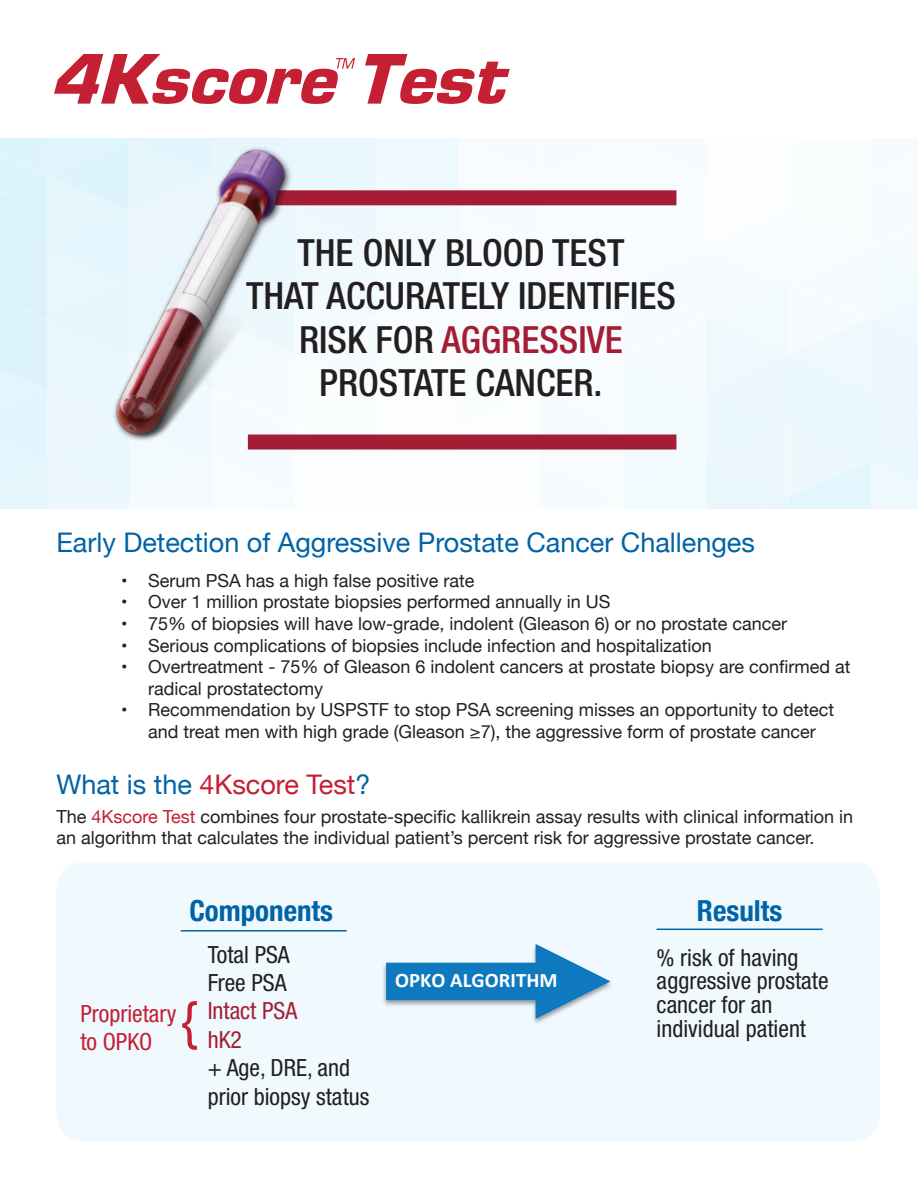
<style>
.page{position:relative;width:918px;height:1188px;background:#fff}
.page>*{position:absolute;margin:0;border:0;box-sizing:border-box;transform-origin:0 0}
.t1{font:500 condensed 37.5px/43.5px "Helvetica Neue";color:#231f20;text-align:center}
.t2{font:700 condensed 28.95px "Helvetica Neue";color:#0163a7}
.t3{font:27px "Helvetica Neue";color:#0163a7}
.t4{font:27px "Helvetica Neue";color:#c41f32}
.t5{font:condensed 23.7px/23.7px "Helvetica Neue";color:#231f20}
.t6{font:condensed 23.7px/30.8px "Helvetica Neue";color:#a41d35}
.t7{font:condensed 23.7px "Helvetica Neue";color:#c41f32}
.t8{font:700 20.7px "Calibri";color:#fff}
.t9{font:18px/21.6px "Helvetica Neue";color:#231f20}
.s1{color:#a41d35}
.s2{color:#0163a7}
.s3{color:#c41f32}
</style>
<div class="page">
<div style="left:56px;top:862px;width:824px;height:280px;background:#f0fafe;border-radius:27px"></div>
<svg style="left:0;top:138px;width:918px;height:371px"></svg>
<div style="left:248px;top:435px;width:428px;height:15px;background:#a41d35"></div>
<svg style="left:54px;top:54px;width:301px;height:50px"></svg>
<svg style="left:365px;top:54px;width:145px;height:50px"></svg>
<div style="left:246px;top:190px;width:430px;height:15px;background:#a41d35"></div>
<img style="left:58px;top:138px;width:266px;height:347px">
<img style="left:383px;top:944px;width:163px;height:79px">
<div style="left:386px;top:963px;width:168px;height:37px;background:#0e79bf"></div>
<svg style="left:536px;top:944px;width:75px;height:75px"></svg>
<hr style="left:181px;top:930px;width:166px;height:2px;background:#0163a7">
<hr style="left:657px;top:929px;width:166px;height:1px;background:#0163a7">
<h1 class="t1" style="left:246px;top:230px;width:431px">THE ONLY BLOOD TEST<br>THAT ACCURATELY IDENTIFIES<br>RISK FOR <span class="s1">AGGRESSIVE<br></span>PROSTATE CANCER.</h1>
<h3 class="t3" style="left:56px;top:523px;width:700px">Early Detection of Aggressive Prostate Cancer Challenges</h3>
<p class="t9" style="left:121px;top:571px;width:355px">• Serum PSA has a high false positive rate</p>
<p class="t9" style="left:121px;top:592px;width:491px">• Over 1 million prostate biopsies performed annually in US</p>
<p class="t9" style="left:121px;top:614px;width:668px">• 75% of biopsies will have low-grade, indolent (Gleason 6) or no prostate cancer</p>
<p class="t9" style="left:121px;top:635px;width:592px">• Serious complications of biopsies include infection and hospitalization</p>
<p class="t9" style="left:148px;top:657px;width:704px;text-indent:-27px">• Overtreatment - 75% of Gleason 6 indolent cancers at prostate biopsy are confirmed at radical prostatectomy</p>
<p class="t9" style="left:121px;top:700px;width:714px;text-align:center">• Recommendation by USPSTF to stop PSA screening misses an opportunity to detect and treat men with high grade (Gleason ≥7), the aggressive form of prostate cancer</p>
<h3 class="t4" style="left:56px;top:765px;width:316px"><span class="s2">What is the</span> 4Kscore Test<span class="s2">?</span></h3>
<p class="t9" style="left:56px;top:807px;width:798px">The <span class="s3">4Kscore Test</span> combines four prostate-specific kallikrein assay results with clinical information in an algorithm that calculates the individual patient’s percent risk for aggressive prostate cancer.</p>
<h2 class="t2" style="left:189px;top:887px;width:145px">Components</h2>
<h3 class="t5" style="left:208px;top:940px;width:84px;line-height:28.5px">Total PSA<br>Free PSA</h3>
<h3 class="t6" style="left:80px;top:996px;width:218px;text-indent:127px">Intact PSA <span class="s3">to OPKO</span> <sup>{</sup> hK2</h3>
<h3 class="t5" style="left:208px;top:1054px;width:163px;line-height:28.5px">+ Age, DRE, and prior biopsy status</h3>
<h3 class="t7" style="left:80px;top:1000px;width:98px">Proprietary</h3>
<p class="t8" style="left:395px;top:967px;width:164px">OPKO ALGORITHM</p>
<h2 class="t2" style="left:697px;top:887px;width:87px">Results</h2>
<h3 class="t5" style="left:657px;top:945px;width:174px">% risk of having aggressive prostate cancer for an individual patient</h3>
</div>
